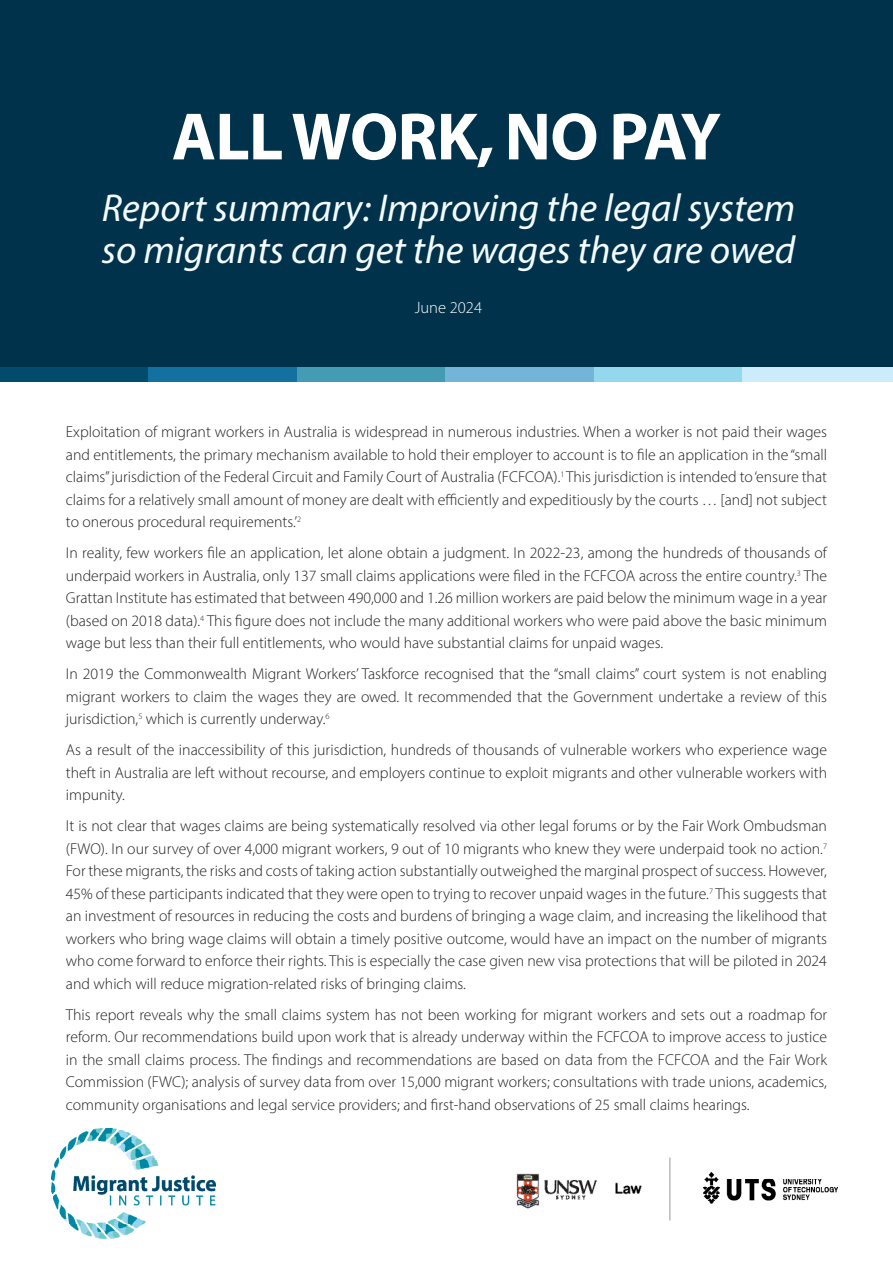
<style>
.page{position:relative;width:893px;height:1263px;background:#fff}
.page>*{position:absolute;margin:0;border:0;box-sizing:border-box;transform-origin:0 0}
.t1{font:700 67.5px "Myriad Pro";letter-spacing:-.015em;color:#fff}
.t2{font:italic 39px/41.7px "Myriad Pro";color:#f4fbfe}
.t3{font:300 16.5px "Myriad Pro";color:#fff}
.t4{font:300 15.75px/22.5px "Myriad Pro";color:#231f20;text-align:justify}
</style>
<div class="page">
<div style="left:0;top:0;width:893px;height:367px;background:#00324b"></div>
<img style="left:703px;top:1172px;width:135px;height:31px">
<img style="left:516px;top:1168px;width:154px;height:46px">
<img style="left:51px;top:1129px;width:164px;height:109px">
<div style="left:0;top:367px;width:152px;height:14px;background:#014b6d"></div>
<div style="left:149px;top:367px;width:151px;height:14px;background:#1371a2"></div>
<div style="left:297px;top:367px;width:152px;height:14px;background:#449bb4"></div>
<div style="left:446px;top:367px;width:151px;height:14px;background:#73b5d9"></div>
<div style="left:594px;top:367px;width:152px;height:14px;background:#93d8ec"></div>
<div style="left:743px;top:367px;width:150px;height:14px;background:#ccecfb"></div>
<hr style="left:670px;top:1157px;width:1px;height:63px;background:#939598">
<p class="t1" style="left:172px;top:93px;width:551px">ALL WORK, NO PAY</p>
<p class="t2" style="left:101px;top:187px;width:695px">Report summary: Improving the legal system so migrants can get the wages they are owed</p>
<p class="t3" style="left:415px;top:298px;width:69px">June 2024</p>
<p class="t4" style="left:66px;top:420px;width:763px">Exploitation of migrant workers in Australia is widespread in numerous industries. When a worker is not paid their wages and entitlements, the primary mechanism available to hold their employer to account is to file an application in the “small claims” jurisdiction of the Federal Circuit and Family Court of Australia (FCFCOA).<sup>1</sup> This jurisdiction is intended to ‘ensure that claims for a relatively small amount of money are dealt with efficiently and expeditiously by the courts … [and] not subject to onerous procedural requirements.’<sup>2</sup></p>
<p class="t4" style="left:66px;top:541px;width:763px">In reality, few workers file an application, let alone obtain a judgment. In 2022-23, among the hundreds of thousands of underpaid workers in Australia, only 137 small claims applications were filed in the FCFCOA across the entire country.<sup>3</sup> The Grattan Institute has estimated that between 490,000 and 1.26 million workers are paid below the minimum wage in a year (based on 2018 data).<sup>4</sup> This figure does not include the many additional workers who were paid above the basic minimum wage but less than their full entitlements, who would have substantial claims for unpaid wages.</p>
<p class="t4" style="left:66px;top:662px;width:763px">In 2019 the Commonwealth Migrant Workers’ Taskforce recognised that the “small claims” court system is not enabling migrant workers to claim the wages they are owed. It recommended that the Government undertake a review of this jurisdiction,<sup>5</sup> which is currently underway.<sup>6</sup></p>
<p class="t4" style="left:66px;top:738px;width:763px">As a result of the inaccessibility of this jurisdiction, hundreds of thousands of vulnerable workers who experience wage theft in Australia are left without recourse, and employers continue to exploit migrants and other vulnerable workers with impunity.</p>
<p class="t4" style="left:66px;top:814px;width:763px">It is not clear that wages claims are being systematically resolved via other legal forums or by the Fair Work Ombudsman (FWO). In our survey of over 4,000 migrant workers, 9 out of 10 migrants who knew they were underpaid took no action.<sup>7<br></sup>For these migrants, the risks and costs of taking action substantially outweighed the marginal prospect of success. However, 45% of these participants indicated that they were open to trying to recover unpaid wages in the future.<sup>7</sup> This suggests that an investment of resources in reducing the costs and burdens of bringing a wage claim, and increasing the likelihood that workers who bring wage claims will obtain a timely positive outcome, would have an impact on the number of migrants who come forward to enforce their rights. This is especially the case given new visa protections that will be piloted in 2024 and which will reduce migration-related risks of bringing claims.</p>
<p class="t4" style="left:66px;top:1003px;width:763px">This report reveals why the small claims system has not been working for migrant workers and sets out a roadmap for reform. Our recommendations build upon work that is already underway within the FCFCOA to improve access to justice in the small claims process. The findings and recommendations are based on data from the FCFCOA and the Fair Work Commission (FWC); analysis of survey data from over 15,000 migrant workers; consultations with trade unions, academics, community organisations and legal service providers; and first-hand observations of 25 small claims hearings.</p>
</div>
